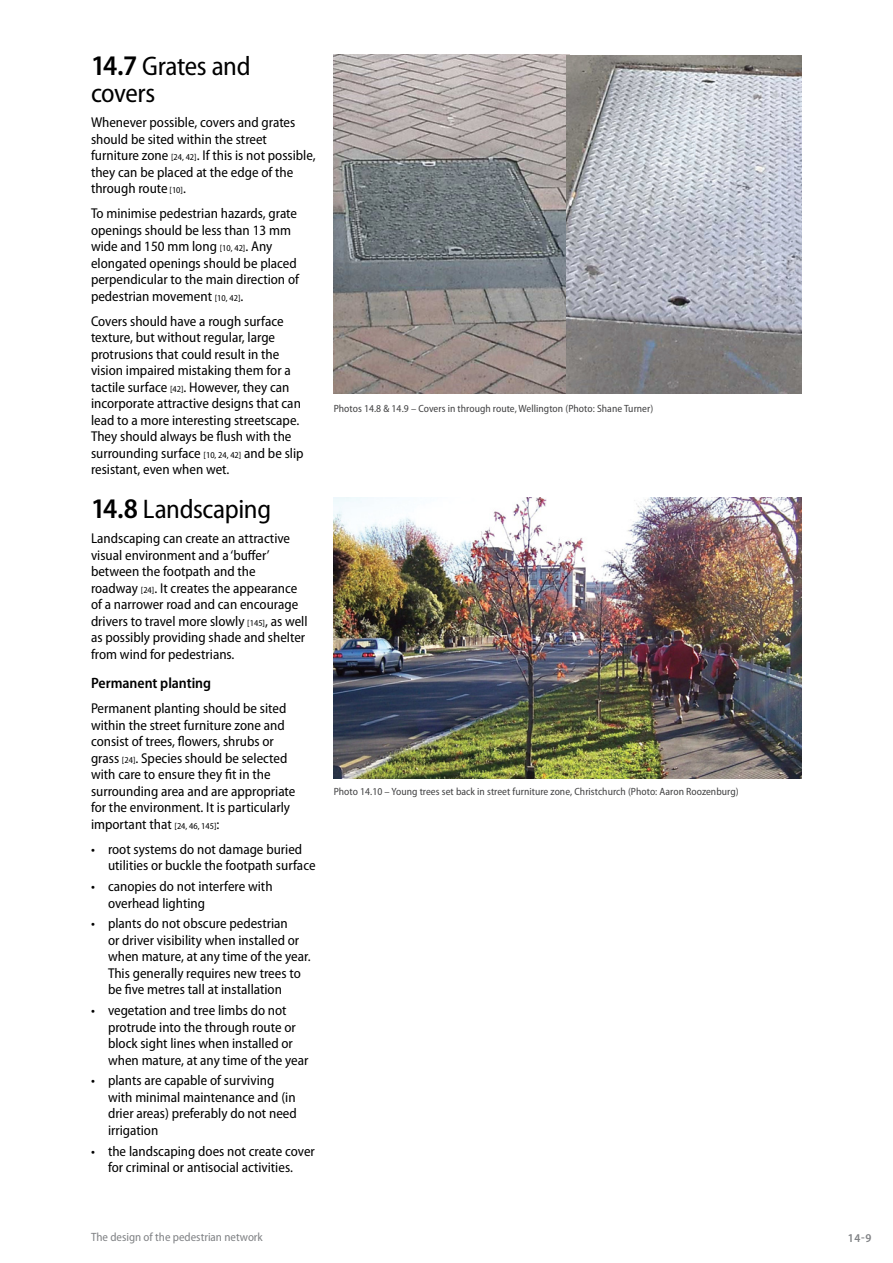
<style>
.page{position:relative;width:893px;height:1263px;background:#fff}
.page>*{position:absolute;margin:0;border:0;box-sizing:border-box;transform-origin:0 0}
.t1{font:semi-condensed 27px/27px "Myriad Pro";letter-spacing:-.015em;color:#000}
.t2{font:600 semi-condensed 15px "Myriad Pro";letter-spacing:-.005em;color:#000}
.t3{font:semi-condensed 14.25px/16.5px "Myriad Pro";color:#000}
.t4{font:semi-condensed 12px "Myriad Pro";color:#808285}
.t5{font:600 semi-condensed 12px "Myriad Pro";color:#808285}
.t6{font:semi-condensed 10.5px "Myriad Pro";letter-spacing:.005em;color:#414142}
.s1{font-weight:600;font-size:28.5px}
.s2{font-size:9px}
</style>
<div class="page">
<img style="left:334px;top:54px;width:235px;height:340px">
<img style="left:566px;top:56px;width:236px;height:338px">
<img style="left:334px;top:498px;width:468px;height:280px">
<h1 class="t1" style="left:91px;top:53px;width:161px"><span class="s1">14.7</span> Grates and covers</h1>
<p class="t3" style="left:91px;top:115px;width:226px">Whenever possible, covers and grates should be sited within the street furniture zone <span class="s2">[24, 42]</span>. If this is not possible, they can be placed at the edge of the through route <span class="s2">[10]</span>.</p>
<p class="t3" style="left:91px;top:206px;width:210px">To minimise pedestrian hazards, grate openings should be less than 13 mm wide and 150 mm long <span class="s2">[10, 42]</span>. Any elongated openings should be placed perpendicular to the main direction of pedestrian movement <span class="s2">[10, 42]</span>.</p>
<p class="t3" style="left:91px;top:313px;width:214px">Covers should have a rough surface texture, but without regular, large protrusions that could result in the vision impaired mistaking them for a tactile surface <span class="s2">[42]</span>. However, they can incorporate attractive designs that can lead to a more interesting streetscape.<br>They should always be flush with the surrounding surface <span class="s2">[10, 24, 42]</span> and be slip resistant, even when wet.</p>
<h1 class="t1" style="left:91px;top:496px;width:182px"><span class="s1">14.8</span> Landscaping</h1>
<p class="t3" style="left:91px;top:531px;width:218px">Landscaping can create an attractive visual environment and a ‘buffer’ between the footpath and the<br>roadway <span class="s2">[24]</span>. It creates the appearance of a narrower road and can encourage drivers to travel more slowly <span class="s2">[145]</span>, as well as possibly providing shade and shelter from wind for pedestrians.</p>
<p class="t2" style="left:91px;top:675px;width:122px">Permanent planting</p>
<p class="t3" style="left:91px;top:700px;width:206px">Permanent planting should be sited within the street furniture zone and consist of trees, flowers, shrubs or grass <span class="s2">[24]</span>. Species should be selected with care to ensure they fit in the surrounding area and are appropriate for the environment. It is particularly important that <span class="s2">[24, 46, 145]</span>:</p>
<p class="t3" style="left:108px;top:841px;width:209px;text-indent:-17px">• root systems do not damage buried utilities or buckle the footpath surface</p>
<p class="t3" style="left:108px;top:878px;width:166px;text-indent:-17px">• canopies do not interfere with overhead lighting</p>
<p class="t3" style="left:108px;top:915px;width:204px;text-indent:-17px">• plants do not obscure pedestrian<br>or driver visibility when installed or when mature, at any time of the year.<br>This generally requires new trees to be five metres tall at installation</p>
<p class="t3" style="left:108px;top:1002px;width:202px;text-indent:-17px">• vegetation and tree limbs do not protrude into the through route or block sight lines when installed or when mature, at any time of the year</p>
<p class="t3" style="left:108px;top:1072px;width:190px;text-indent:-17px">• plants are capable of surviving with minimal maintenance and (in drier areas) preferably do not need irrigation</p>
<p class="t3" style="left:91px;top:1143px;width:225px;text-align:center">• the landscaping does not create cover for criminal or antisocial activities.</p>
<p class="t6" style="left:334px;top:402px;width:321px">Photos 14.8 &amp; 14.9 – Covers in through route, Wellington (Photo: Shane Turner)</p>
<p class="t6" style="left:334px;top:786px;width:406px">Photo 14.10 – Young trees set back in street furniture zone, Christchurch (Photo: Aaron Roozenburg)</p>
<p class="t4" style="left:91px;top:1230px;width:173px">The design of the pedestrian network</p>
<p class="t5" style="left:848px;top:1231px;width:25px">14-9</p>
</div>
